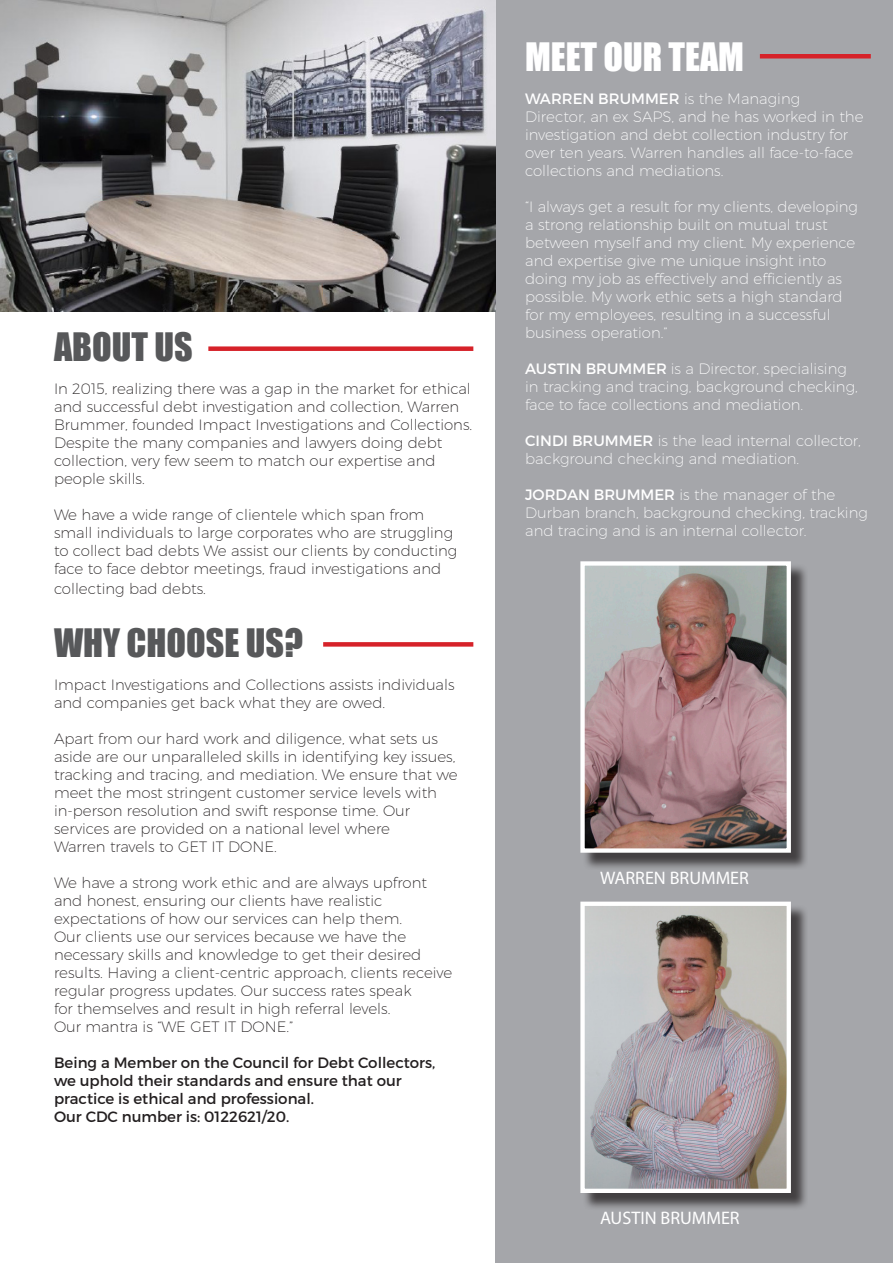
<style>
.page{position:relative;width:893px;height:1263px;background:#fff}
.page>*{position:absolute;margin:0;border:0;box-sizing:border-box;transform-origin:0 0}
.t1{font:36px "Impact";color:#57585a}
.t2{font:36px "Impact";color:#fff}
.t3{font:18.15px "Myriad Pro";color:#fff}
.t4{font:200 15px/18px "Montserrat";color:#231f20}
.t5{font:200 15px/18px "Montserrat";color:#fff}
.t6{font:15px "Montserrat";color:#231f20}
.s1{font-weight:400}
</style>
<div class="page">
<div style="left:495px;top:0;width:398px;height:1263px;background:#a5a6aa"></div>
<div style="left:583px;top:563px;width:225px;height:307px;background:#231f20;opacity:.75"></div>
<img style="left:585px;top:566px;width:201px;height:282px">
<div style="left:580px;top:561px;width:211px;height:292px;border:4px solid #fff"></div>
<div style="left:583px;top:904px;width:225px;height:306px;background:#231f20;opacity:.75"></div>
<img style="left:585px;top:907px;width:201px;height:281px">
<div style="left:580px;top:902px;width:211px;height:291px;border:4px solid #fff"></div>
<img style="left:0;top:0;width:495px;height:311px">
<div style="left:208px;top:346px;width:265px;height:5px;background:#d62229"></div>
<div style="left:323px;top:642px;width:150px;height:5px;background:#d62229"></div>
<div style="left:760px;top:54px;width:111px;height:5px;background:#d62229"></div>
<p class="t1" style="left:54px;top:319px;width:140px">ABOUT US</p>
<p class="t4" style="left:54px;top:380px;width:420px">In 2015, realizing there was a gap in the market for ethical and successful debt investigation and collection, Warren Brummer, founded Impact Investigations and Collections.<br>Despite the many companies and lawyers doing debt collection, very few seem to match our expertise and people skills.</p>
<p class="t4" style="left:54px;top:506px;width:405px">We have a wide range of clientele which span from small individuals to large corporates who are struggling to collect bad debts We assist our clients by conducting face to face debtor meetings, fraud investigations and</p>
<p class="t4" style="left:54px;top:579px;width:153px">collecting bad debts.</p>
<p class="t1" style="left:54px;top:615px;width:251px">WHY CHOOSE US?</p>
<p class="t4" style="left:54px;top:675px;width:402px">Impact Investigations and Collections assists individuals and companies get back what they are owed.</p>
<p class="t4" style="left:54px;top:729px;width:405px">Apart from our hard work and diligence, what sets us aside are our unparalleled skills in identifying key issues, tracking and tracing, and mediation. We ensure that we meet the most stringent customer service levels with</p>
<p class="t4" style="left:54px;top:801px;width:358px">in-person resolution and swift response time. Our</p>
<p class="t4" style="left:54px;top:819px;width:338px">services are provided on a national level where</p>
<p class="t4" style="left:54px;top:837px;width:224px">Warren travels to GET IT DONE.</p>
<p class="t4" style="left:54px;top:873px;width:375px">We have a strong work ethic and are always upfront</p>
<p class="t4" style="left:54px;top:891px;width:330px">and honest, ensuring our clients have realistic</p>
<p class="t4" style="left:54px;top:909px;width:350px">expectations of how our services can help them.</p>
<p class="t4" style="left:54px;top:927px;width:354px">Our clients use our services because we have the</p>
<p class="t4" style="left:54px;top:945px;width:400px">necessary skills and knowledge to get their desired results. Having a client-centric approach, clients receive regular progress updates. Our success rates speak</p>
<p class="t4" style="left:54px;top:999px;width:338px">for themselves and result in high referral levels.</p>
<p class="t4" style="left:54px;top:1017px;width:241px">Our mantra is “WE GET IT DONE.”</p>
<p class="t6" style="left:54px;top:1054px;width:383px">Being a Member on the Council for Debt Collectors,</p>
<p class="t6" style="left:54px;top:1072px;width:349px">we uphold their standards and ensure that our</p>
<p class="t6" style="left:54px;top:1090px;width:262px">practice is ethical and professional.</p>
<p class="t6" style="left:54px;top:1108px;width:237px">Our CDC number is: 0122621/20.</p>
<p class="t2" style="left:525px;top:29px;width:220px">MEET OUR TEAM</p>
<p class="t5" style="left:525px;top:89px;width:340px"><span class="s1">WARREN BRUMMER</span> is the Managing Director, an ex SAPS, and he has worked in the investigation and debt collection industry for over ten years. Warren handles all face-to-face collections and mediations.</p>
<p class="t5" style="left:525px;top:197px;width:334px">“I always get a result for my clients, developing a strong relationship built on mutual trust</p>
<p class="t5" style="left:525px;top:233px;width:332px">between myself and my client. My experience and expertise give me unique insight into doing my job as effectively and efficiently as possible. My work ethic sets a high standard</p>
<p class="t5" style="left:525px;top:305px;width:307px">for my employees, resulting in a successful</p>
<p class="t5" style="left:525px;top:323px;width:144px">business operation.”</p>
<p class="t5" style="left:525px;top:359px;width:323px"><span class="s1">AUSTIN BRUMMER</span> is a Director, specialising</p>
<p class="t5" style="left:525px;top:377px;width:334px">in tracking and tracing, background checking, face to face collections and mediation.</p>
<p class="t5" style="left:525px;top:431px;width:337px"><span class="s1">CINDI BRUMMER</span> is the lead internal collector, background checking and mediation.</p>
<p class="t5" style="left:525px;top:485px;width:344px"><span class="s1">JORDAN BRUMMER</span> is the manager of the<br>Durban branch, background checking, tracking and tracing and is an internal collector.</p>
<p class="t3" style="left:600px;top:866px;width:150px">WARREN BRUMMER</p>
<p class="t3" style="left:600px;top:1206px;width:141px">AUSTIN BRUMMER</p>
</div>
